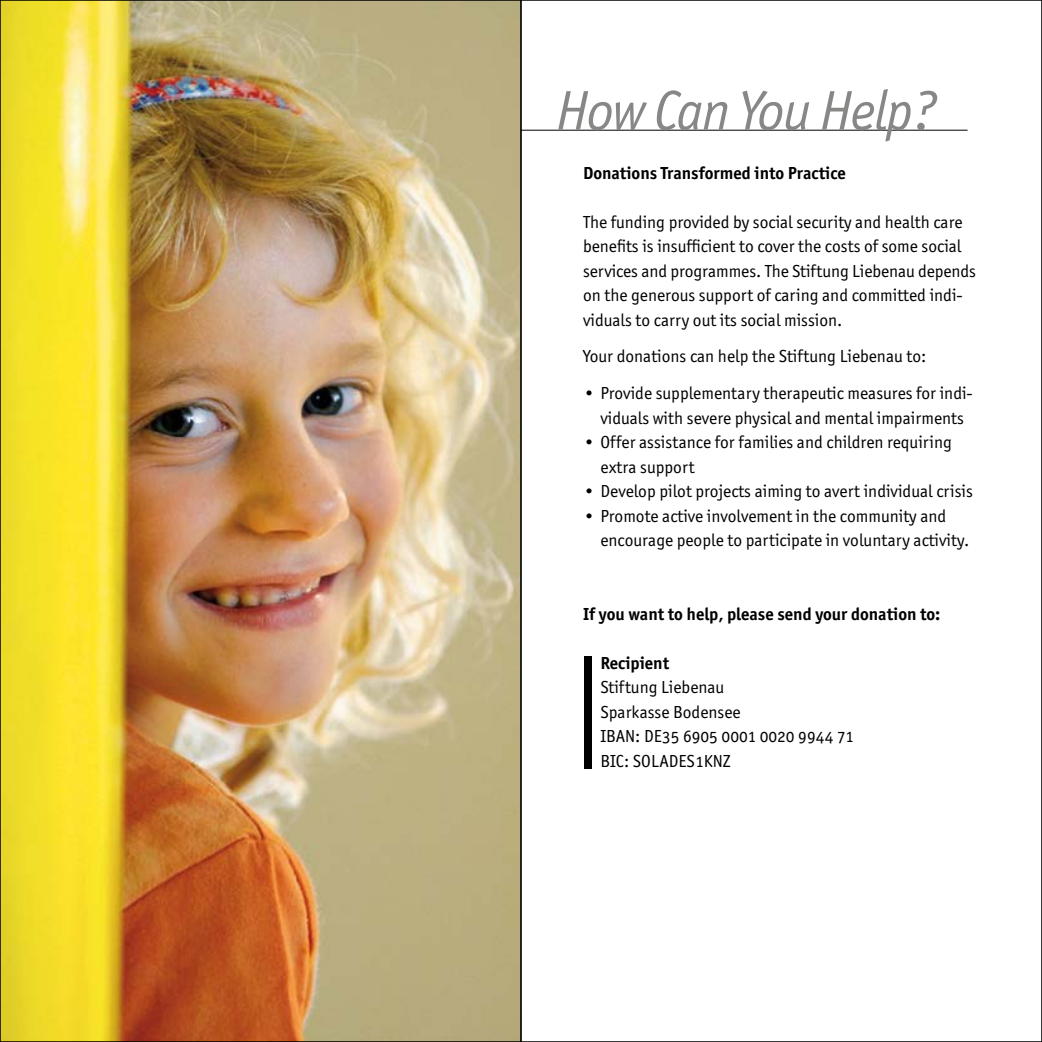
<style>
.page{position:relative;width:1042px;height:1042px;background:#fff}
.page>*{position:absolute;margin:0;border:0;box-sizing:border-box;transform-origin:0 0}
.t1{font:italic 56px "ITC Officina Sans";letter-spacing:-.025em;color:#878786}
.t2{font:17.5px/24.5px "ITC Officina Sans OS";color:#000}
.t3{font:17.5px "ITC Officina Sans OS Bd";color:#000}
</style>
<div class="page">
<hr style="left:521px;top:130px;width:446px;height:1px;background:#000">
<img style="left:2px;top:2px;width:517px;height:1038px">
<div style="left:584px;top:656px;width:8px;height:112px;background:#000"></div>
<h1 class="t1" style="left:556px;top:79px;width:383px">How Can You Help?</h1>
<p class="t3" style="left:583px;top:162px;width:264px">Donations Transformed into Practice</p>
<p class="t2" style="left:583px;top:209px;width:394px">The funding provided by social security and health care benefits is insufficient to cover the costs of some social services and programmes. The Stiftung Liebenau depends on the generous support of caring and committed indi&shy;viduals to carry out its social mission.</p>
<p class="t2" style="left:583px;top:344px;width:345px">Your donations can help the Stiftung Liebenau to:</p>
<p class="t2" style="left:583px;top:381px;width:391px;text-align:center">• Provide supplementary therapeutic measures for indi&shy;viduals with severe physical and mental impairments</p>
<p class="t2" style="left:600px;top:430px;width:353px;text-indent:-17px">• Offer assistance for families and children requiring extra support</p>
<p class="t2" style="left:583px;top:479px;width:391px">• Develop pilot projects aiming to avert individual crisis</p>
<p class="t2" style="left:600px;top:503px;width:370px;text-indent:-17px">• Promote active involvement in the community and encourage people to participate in voluntary activity.</p>
<p class="t3" style="left:583px;top:603px;width:359px">If you want to help, please send your donation to:</p>
<p class="t3" style="left:600px;top:652px;width:70px">Recipient</p>
<p class="t2" style="left:600px;top:675px;width:255px">Stiftung Liebenau<br>Sparkasse Bodensee<br>IBAN: DE35 6905 0001 0020 9944 71<br>BIC: SOLADES1KNZ</p>
</div>
